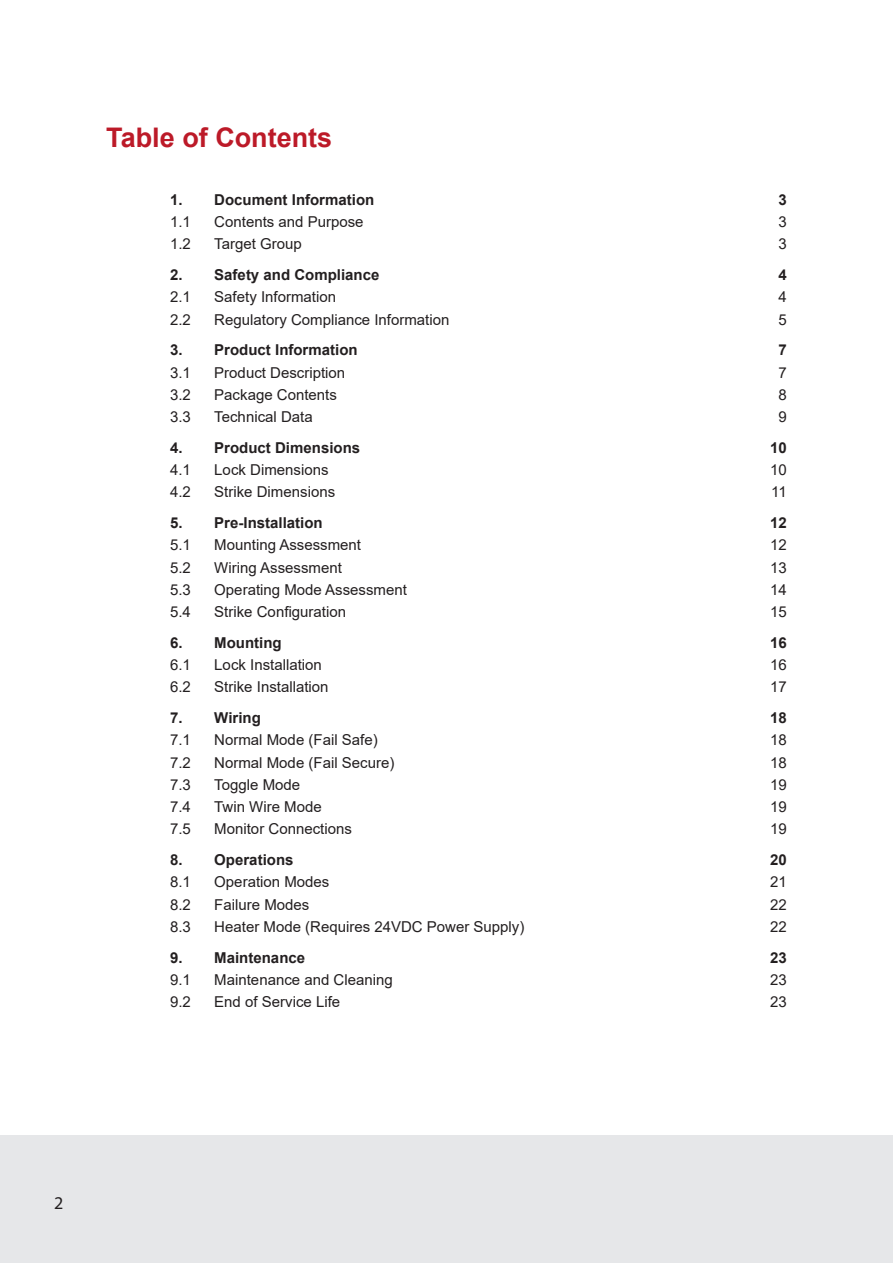
<style>
.page{position:relative;width:893px;height:1263px;background:#fff}
.page>*{position:absolute;margin:0;border:0;box-sizing:border-box;transform-origin:0 0}
.t1{font:700 27px "Arial";color:#bc1a28}
.t2{font:18px "Myriad Pro";color:#231f20}
.t3{font:15px "Arial";color:#231f20}
.t4{font:700 15px "Arial";color:#231f20}
</style>
<div class="page">
<div style="left:0;top:1135px;width:893px;height:128px;background:#e6e7e9"></div>
<h1 class="t1" style="left:106px;top:119px;width:228px">Table of Contents</h1>
<p class="t4" style="left:170px;top:189px;width:206px">1. Document Information</p>
<p class="t4" style="left:778px;top:189px;width:10px">3</p>
<p class="t3" style="left:170px;top:212px;width:22px">1.1</p>
<p class="t3" style="left:214px;top:212px;width:151px">Contents and Purpose</p>
<p class="t3" style="left:778px;top:212px;width:10px">3</p>
<p class="t3" style="left:170px;top:234px;width:22px">1.2</p>
<p class="t3" style="left:214px;top:234px;width:89px">Target Group</p>
<p class="t3" style="left:778px;top:234px;width:10px">3</p>
<p class="t4" style="left:170px;top:264px;width:211px">2. Safety and Compliance</p>
<p class="t4" style="left:778px;top:264px;width:10px">4</p>
<p class="t3" style="left:170px;top:287px;width:22px">2.1</p>
<p class="t3" style="left:214px;top:287px;width:123px">Safety Information</p>
<p class="t3" style="left:778px;top:287px;width:10px">4</p>
<p class="t3" style="left:170px;top:309px;width:22px">2.2</p>
<p class="t3" style="left:214px;top:309px;width:237px">Regulatory Compliance Information</p>
<p class="t3" style="left:778px;top:309px;width:10px">5</p>
<p class="t4" style="left:170px;top:340px;width:189px">3. Product Information</p>
<p class="t4" style="left:778px;top:340px;width:10px">7</p>
<p class="t3" style="left:170px;top:362px;width:22px">3.1</p>
<p class="t3" style="left:214px;top:362px;width:132px">Product Description</p>
<p class="t3" style="left:778px;top:362px;width:10px">7</p>
<p class="t3" style="left:170px;top:384px;width:22px">3.2</p>
<p class="t3" style="left:214px;top:384px;width:124px">Package Contents</p>
<p class="t3" style="left:778px;top:384px;width:10px">8</p>
<p class="t3" style="left:170px;top:407px;width:22px">3.3</p>
<p class="t3" style="left:214px;top:407px;width:100px">Technical Data</p>
<p class="t3" style="left:778px;top:407px;width:10px">9</p>
<p class="t4" style="left:170px;top:437px;width:192px">4. Product Dimensions</p>
<p class="t4" style="left:770px;top:437px;width:18px">10</p>
<p class="t3" style="left:170px;top:460px;width:22px">4.1</p>
<p class="t3" style="left:214px;top:460px;width:116px">Lock Dimensions</p>
<p class="t3" style="left:770px;top:460px;width:18px">10</p>
<p class="t3" style="left:170px;top:482px;width:22px">4.2</p>
<p class="t3" style="left:214px;top:482px;width:122px">Strike Dimensions</p>
<p class="t3" style="left:771px;top:482px;width:17px">11</p>
<p class="t4" style="left:170px;top:512px;width:154px">5. Pre-Installation</p>
<p class="t4" style="left:770px;top:512px;width:18px">12</p>
<p class="t3" style="left:170px;top:535px;width:22px">5.1</p>
<p class="t3" style="left:214px;top:535px;width:148px">Mounting Assessment</p>
<p class="t3" style="left:770px;top:535px;width:18px">12</p>
<p class="t3" style="left:170px;top:557px;width:22px">5.2</p>
<p class="t3" style="left:214px;top:557px;width:129px">Wiring Assessment</p>
<p class="t3" style="left:770px;top:557px;width:18px">13</p>
<p class="t3" style="left:170px;top:579px;width:22px">5.3</p>
<p class="t3" style="left:214px;top:579px;width:194px">Operating Mode Assessment</p>
<p class="t3" style="left:770px;top:579px;width:18px">14</p>
<p class="t3" style="left:170px;top:602px;width:22px">5.4</p>
<p class="t3" style="left:214px;top:602px;width:133px">Strike Configuration</p>
<p class="t3" style="left:770px;top:602px;width:18px">15</p>
<p class="t4" style="left:170px;top:632px;width:113px">6. Mounting</p>
<p class="t4" style="left:770px;top:632px;width:18px">16</p>
<p class="t3" style="left:170px;top:655px;width:22px">6.1</p>
<p class="t3" style="left:214px;top:655px;width:109px">Lock Installation</p>
<p class="t3" style="left:770px;top:655px;width:18px">16</p>
<p class="t3" style="left:170px;top:677px;width:22px">6.2</p>
<p class="t3" style="left:214px;top:677px;width:116px">Strike Installation</p>
<p class="t3" style="left:770px;top:677px;width:18px">17</p>
<p class="t4" style="left:170px;top:707px;width:92px">7. Wiring</p>
<p class="t4" style="left:770px;top:707px;width:18px">18</p>
<p class="t3" style="left:170px;top:730px;width:22px">7.1</p>
<p class="t3" style="left:214px;top:730px;width:165px">Normal Mode (Fail Safe)</p>
<p class="t3" style="left:770px;top:730px;width:18px">18</p>
<p class="t3" style="left:170px;top:752px;width:22px">7.2</p>
<p class="t3" style="left:214px;top:752px;width:182px">Normal Mode (Fail Secure)</p>
<p class="t3" style="left:770px;top:752px;width:18px">18</p>
<p class="t3" style="left:170px;top:774px;width:22px">7.3</p>
<p class="t3" style="left:214px;top:774px;width:87px">Toggle Mode</p>
<p class="t3" style="left:770px;top:774px;width:18px">19</p>
<p class="t3" style="left:170px;top:797px;width:22px">7.4</p>
<p class="t3" style="left:214px;top:797px;width:109px">Twin Wire Mode</p>
<p class="t3" style="left:770px;top:797px;width:18px">19</p>
<p class="t3" style="left:170px;top:819px;width:22px">7.5</p>
<p class="t3" style="left:214px;top:819px;width:139px">Monitor Connections</p>
<p class="t3" style="left:770px;top:819px;width:18px">19</p>
<p class="t4" style="left:170px;top:849px;width:125px">8. Operations</p>
<p class="t4" style="left:770px;top:849px;width:18px">20</p>
<p class="t3" style="left:170px;top:872px;width:22px">8.1</p>
<p class="t3" style="left:214px;top:872px;width:117px">Operation Modes</p>
<p class="t3" style="left:770px;top:872px;width:18px">21</p>
<p class="t3" style="left:170px;top:894px;width:22px">8.2</p>
<p class="t3" style="left:214px;top:894px;width:97px">Failure Modes</p>
<p class="t3" style="left:770px;top:894px;width:18px">22</p>
<p class="t3" style="left:170px;top:916px;width:22px">8.3</p>
<p class="t3" style="left:214px;top:916px;width:312px">Heater Mode (Requires 24VDC Power Supply)</p>
<p class="t3" style="left:770px;top:916px;width:18px">22</p>
<p class="t4" style="left:170px;top:947px;width:137px">9. Maintenance</p>
<p class="t4" style="left:770px;top:947px;width:18px">23</p>
<p class="t3" style="left:170px;top:969px;width:22px">9.1</p>
<p class="t3" style="left:214px;top:969px;width:180px">Maintenance and Cleaning</p>
<p class="t3" style="left:770px;top:969px;width:18px">23</p>
<p class="t3" style="left:170px;top:991px;width:22px">9.2</p>
<p class="t3" style="left:214px;top:991px;width:127px">End of Service Life</p>
<p class="t3" style="left:770px;top:991px;width:18px">23</p>
<p class="t2" style="left:54px;top:1192px;width:11px">2</p>
</div>
